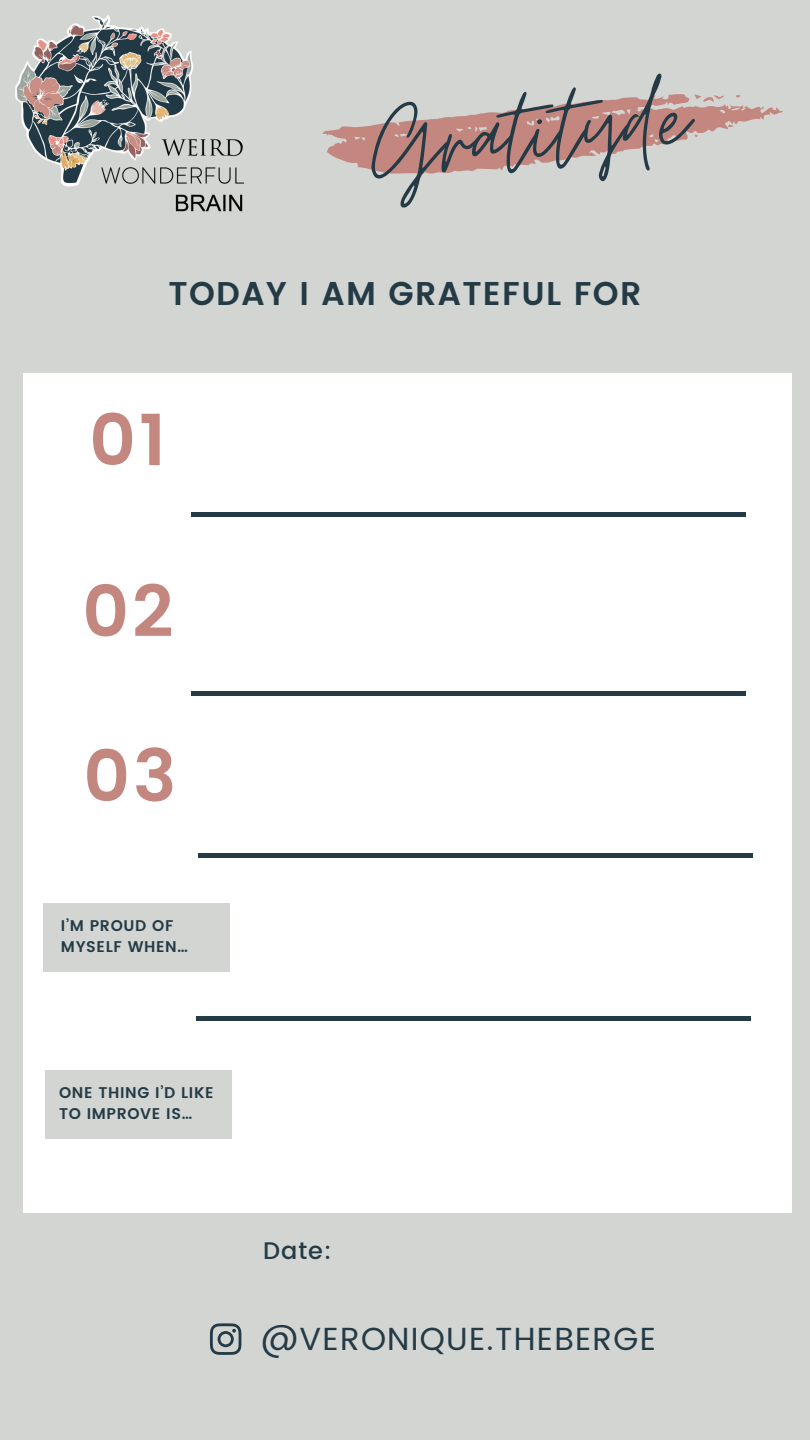
<style>
.page{position:relative;width:810px;height:1440px;background:#d3d5d3}
.page>*{position:absolute;margin:0;border:0;box-sizing:border-box;transform-origin:0 0}
.t1{font:128px "Moon Time";color:#243b46}
.t2{font:600 72.4px "Poppins";color:#c3877f}
.t3{font:600 32.9px "Poppins";letter-spacing:.04em;color:#243b46}
.t4{font:32px "Poppins";letter-spacing:.04em;color:#243b46}
.t5{font:500 24px "Poppins";color:#243b46}
.t6{font:600 15.5px/21px "Poppins";letter-spacing:.04em;color:#243b46}
</style>
<div class="page">
<svg style="left:322px;top:94px;width:461px;height:80px"></svg>
<div style="left:24px;top:373px;width:768px;height:840px;background:#fff"></div>
<div style="left:192px;top:512px;width:554px;height:5px;background:#243b46"></div>
<div style="left:192px;top:691px;width:554px;height:5px;background:#243b46"></div>
<hr style="left:199px;top:854px;width:554px;height:4px;background:#243b46">
<hr style="left:197px;top:1017px;width:554px;height:4px;background:#243b46">
<div style="left:43px;top:903px;width:186px;height:68px;background:#d3d5d3"></div>
<img style="left:15px;top:15px;width:229px;height:197px">
<div style="left:46px;top:1070px;width:186px;height:69px;background:#d3d5d3"></div>
<svg style="left:210px;top:1323px;width:31px;height:32px"></svg>
<h1 class="t1" style="left:363px;top:68px;width:321px;rotate:-5deg">Gratityde</h1>
<h3 class="t3" style="left:169px;top:275px;width:474px">TODAY I AM GRATEFUL FOR</h3>
<h2 class="t2" style="left:89px;top:398px;width:79px">01</h2>
<h2 class="t2" style="left:82px;top:569px;width:93px">02</h2>
<h2 class="t2" style="left:83px;top:734px;width:95px">03</h2>
<p class="t6" style="left:61px;top:916px;width:129px">I’M PROUD OF<br>MYSELF WHEN…</p>
<p class="t6" style="left:59px;top:1083px;width:156px">ONE THING I’D LIKE<br>TO IMPROVE IS…</p>
<h3 class="t5" style="left:263px;top:1237px;width:70px">Date:</h3>
<h3 class="t4" style="left:261px;top:1321px;width:396px">@VERONIQUE.THEBERGE</h3>
</div>
